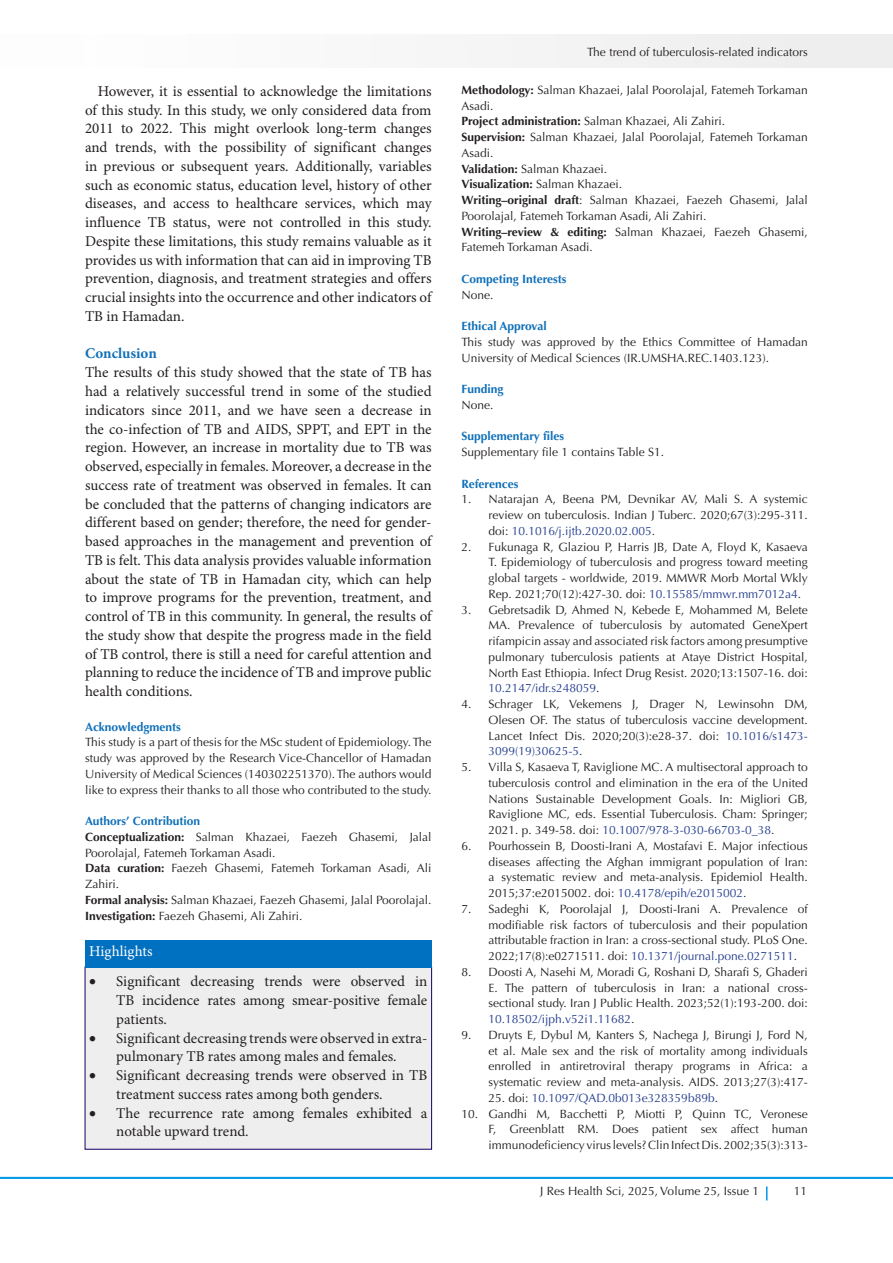
<style>
.page{position:relative;width:893px;height:1263px;background:#fff}
.page>*{position:absolute;margin:0;border:0;box-sizing:border-box;transform-origin:0 0}
.t1{font:15px/18.8px "Minion Pro";color:#231f20;text-align:justify}
.t2{font:700 15px "Minion Pro";color:#1070b9}
.t3{font:15px "Minion Pro";color:#fff}
.t4{font:12px/15.8px "Optima LT Std";color:#231f20;text-align:justify}
.t5{font:700 12px "Optima LT Std";color:#1070b9}
.t6{font:12px "Optima LT Std";color:#253f8e}
.t7{font:700 12px "Optima LT Std";color:#231f20}
.s1{font-weight:700}
.s2{font-weight:400}
.s3{color:#253f8e}
.s4{color:#231f20}
</style>
<div class="page">
<hr style="left:0;top:1177px;width:893px;height:2px;background:#0099e5">
<div style="left:0;top:35px;width:892px;height:33px;background:#f6f6f6"></div>
<svg style="left:766px;top:1186px;width:1px;height:14px"></svg>
<div style="left:85px;top:967px;width:347px;height:182px;background:#eee"></div>
<div style="left:85px;top:941px;width:347px;height:27px;background:#0070c0"></div>
<p class="t1" style="left:85px;top:82px;width:348px;text-indent:13px">However, it is essential to acknowledge the limitations of this study. In this study, we only considered data from 2011 to 2022. This might overlook long-term changes and trends, with the possibility of significant changes in previous or subsequent years. Additionally, variables such as economic status, education level, history of other diseases, and access to healthcare services, which may influence TB status, were not controlled in this study.<br>Despite these limitations, this study remains valuable as it provides us with information that can aid in improving TB prevention, diagnosis, and treatment strategies and offers crucial insights into the occurrence and other indicators of TB in Hamadan.</p>
<p class="t2" style="left:85px;top:343px;width:73px">Conclusion</p>
<p class="t1" style="left:85px;top:364px;width:348px">The results of this study showed that the state of TB has had a relatively successful trend in some of the studied indicators since 2011, and we have seen a decrease in the co-infection of TB and AIDS, SPPT, and EPT in the region. However, an increase in mortality due to TB was observed, especially in females. Moreover, a decrease in the success rate of treatment was observed in females. It can be concluded that the patterns of changing indicators are different based on gender; therefore, the need for gender&shy;based approaches in the management and prevention of TB is felt. This data analysis provides valuable information about the state of TB in Hamadan city, which can help to improve programs for the prevention, treatment, and control of TB in this community. In general, the results of the study show that despite the progress made in the field of TB control, there is still a need for careful attention and planning to reduce the incidence of TB and improve public health conditions.</p>
<p class="t5" style="left:85px;top:719px;width:97px">Acknowledgments</p>
<p class="t4" style="left:85px;top:734px;width:348px">This study is a part of thesis for the MSc student of Epidemiology. The study was approved by the Research Vice-Chancellor of Hamadan University of Medical Sciences (140302251370). The authors would like to express their thanks to all those who contributed to the study.</p>
<p class="t5" style="left:85px;top:814px;width:117px">Authors’ Contribution</p>
<p class="t4" style="left:85px;top:829px;width:348px"><span class="s1">Conceptualization:</span> Salman Khazaei, Faezeh Ghasemi, Jalal<br>Poorolajal, Fatemeh Torkaman Asadi.</p>
<p class="t4" style="left:85px;top:860px;width:348px"><span class="s1">Data curation:</span> Faezeh Ghasemi, Fatemeh Torkaman Asadi, Ali<br>Zahiri.</p>
<p class="t4" style="left:85px;top:892px;width:348px"><span class="s1">Formal analysis:</span> Salman Khazaei, Faezeh Ghasemi, Jalal Poorolajal.</p>
<p class="t4" style="left:85px;top:908px;width:219px"><span class="s1">Investigation:</span> Faezeh Ghasemi, Ali Zahiri.</p>
<p class="t3" style="left:89px;top:942px;width:65px">Highlights</p>
<p class="t1" style="left:116px;top:973px;width:313px;text-indent:-27px">• Significant decreasing trends were observed in TB incidence rates among smear-positive female patients.</p>
<p class="t1" style="left:89px;top:1029px;width:340px;text-align:center">• Significant decreasing trends were observed in extra&shy;pulmonary TB rates among males and females.</p>
<p class="t1" style="left:116px;top:1066px;width:313px;text-indent:-27px">• Significant decreasing trends were observed in TB treatment success rates among both genders.</p>
<p class="t1" style="left:116px;top:1104px;width:312px;text-indent:-27px">• The recurrence rate among females exhibited a notable upward trend.</p>
<p class="t4" style="left:587px;top:44px;width:222px">The trend of tuberculosis-related indicators</p>
<p class="t4" style="left:461px;top:82px;width:348px"><span class="s1">Methodology:</span> Salman Khazaei, Jalal Poorolajal, Fatemeh Torkaman<br>Asadi.</p>
<p class="t4" style="left:461px;top:114px;width:265px"><span class="s1">Project administration:</span> Salman Khazaei, Ali Zahiri.</p>
<p class="t4" style="left:461px;top:129px;width:348px"><span class="s1">Supervision:</span> Salman Khazaei, Jalal Poorolajal, Fatemeh Torkaman<br>Asadi.</p>
<p class="t4" style="left:461px;top:161px;width:147px"><span class="s1">Validation:</span> Salman Khazaei.</p>
<p class="t7" style="left:461px;top:177px;width:162px">Visualization: <span class="s2">Salman Khazaei.</span></p>
<p class="t4" style="left:461px;top:192px;width:348px"><span class="s1">Writing–original draft</span>: Salman Khazaei, Faezeh Ghasemi, Jalal<br>Poorolajal, Fatemeh Torkaman Asadi, Ali Zahiri.</p>
<p class="t4" style="left:461px;top:224px;width:348px"><span class="s1">Writing–review &amp; editing:</span> Salman Khazaei, Faezeh Ghasemi,<br>Fatemeh Torkaman Asadi.</p>
<p class="t5" style="left:461px;top:272px;width:107px">Competing Interests</p>
<p class="t4" style="left:461px;top:287px;width:34px">None.</p>
<p class="t5" style="left:461px;top:319px;width:87px">Ethical Approval</p>
<p class="t4" style="left:461px;top:334px;width:348px">This study was approved by the Ethics Committee of Hamadan<br>University of Medical Sciences (IR.UMSHA.REC.1403.123).</p>
<p class="t5" style="left:461px;top:382px;width:44px">Funding</p>
<p class="t4" style="left:461px;top:397px;width:34px">None.</p>
<p class="t5" style="left:461px;top:429px;width:104px">Supplementary files</p>
<p class="t4" style="left:461px;top:444px;width:204px">Supplementary file 1 contains Table S1.</p>
<p class="t5" style="left:461px;top:477px;width:58px">References</p>
<p class="t4" style="left:488px;top:492px;width:321px;text-indent:-27px">1. Natarajan A, Beena PM, Devnikar AV, Mali S. A systemic review on tuberculosis. Indian J Tuberc. 2020;67(3):295-311. doi: <span class="s3">10.1016/j.ijtb.2020.02.005</span>.</p>
<p class="t4" style="left:488px;top:539px;width:321px;text-indent:-27px">2. Fukunaga R, Glaziou P, Harris JB, Date A, Floyd K, Kasaeva T. Epidemiology of tuberculosis and progress toward meeting global targets - worldwide, 2019. MMWR Morb Mortal Wkly Rep. 2021;70(12):427-30. doi: <span class="s3">10.15585/mmwr.mm7012a4</span>.</p>
<p class="t4" style="left:488px;top:602px;width:321px;text-indent:-27px">3. Gebretsadik D, Ahmed N, Kebede E, Mohammed M, Belete MA. Prevalence of tuberculosis by automated GeneXpert rifampicin assay and associated risk factors among presumptive pulmonary tuberculosis patients at Ataye District Hospital, North East Ethiopia. Infect Drug Resist. 2020;13:1507-16. doi:<br><span class="s3">10.2147/idr.s248059</span>.</p>
<p class="t4" style="left:488px;top:696px;width:321px;text-indent:-27px">4. Schrager LK, Vekemens J, Drager N, Lewinsohn DM, Olesen OF. The status of tuberculosis vaccine development.<br>Lancet Infect Dis. 2020;20(3):e28-37. doi: <span class="s3">10.1016/s1473- 3099(19)30625-5</span>.</p>
<p class="t4" style="left:488px;top:759px;width:321px;text-indent:-27px">5. Villa S, Kasaeva T, Raviglione MC. A multisectoral approach to tuberculosis control and elimination in the era of the United Nations Sustainable Development Goals. In: Migliori GB, Raviglione MC, eds. Essential Tuberculosis. Cham: Springer; 2021. p. 349-58. doi: <span class="s3">10.1007/978-3-030-66703-0_38</span>.</p>
<p class="t4" style="left:488px;top:838px;width:321px;text-indent:-27px">6. Pourhossein B, Doosti-Irani A, Mostafavi E. Major infectious diseases affecting the Afghan immigrant population of Iran: a systematic review and meta-analysis. Epidemiol Health.<br>2015;37:e2015002. doi: <span class="s3">10.4178/epih/e2015002</span>.</p>
<p class="t4" style="left:488px;top:901px;width:321px;text-indent:-27px">7. Sadeghi K, Poorolajal J, Doosti-Irani A. Prevalence of modifiable risk factors of tuberculosis and their population attributable fraction in Iran: a cross-sectional study. PLoS One.<br>2022;17(8):e0271511. doi: <span class="s3">10.1371/journal.pone.0271511</span>.</p>
<p class="t4" style="left:488px;top:964px;width:321px;text-indent:-27px">8. Doosti A, Nasehi M, Moradi G, Roshani D, Sharafi S, Ghaderi E. The pattern of tuberculosis in Iran: a national cross&shy;sectional study. Iran J Public Health. 2023;52(1):193-200. doi:<br><span class="s3">10.18502/ijph.v52i1.11682</span>.</p>
<p class="t4" style="left:488px;top:1027px;width:321px;text-indent:-27px">9. Druyts E, Dybul M, Kanters S, Nachega J, Birungi J, Ford N, et al. Male sex and the risk of mortality among individuals enrolled in antiretroviral therapy programs in Africa: a systematic review and meta-analysis. AIDS. 2013;27(3):417-</p>
<p class="t6" style="left:488px;top:1091px;width:231px"><span class="s4">25. doi:</span> 10.1097/QAD.0b013e328359b89b<span class="s4">.</span></p>
<p class="t4" style="left:488px;top:1106px;width:321px;text-indent:-27px">10. Gandhi M, Bacchetti P, Miotti P, Quinn TC, Veronese F, Greenblatt RM. Does patient sex affect human immunodeficiency virus levels? Clin Infect Dis. 2002;35(3):313-</p>
<p class="t4" style="left:540px;top:1183px;width:221px">J Res Health Sci, 2025, Volume 25, Issue 1</p>
<p class="t4" style="left:794px;top:1183px;width:15px">11</p>
</div>
